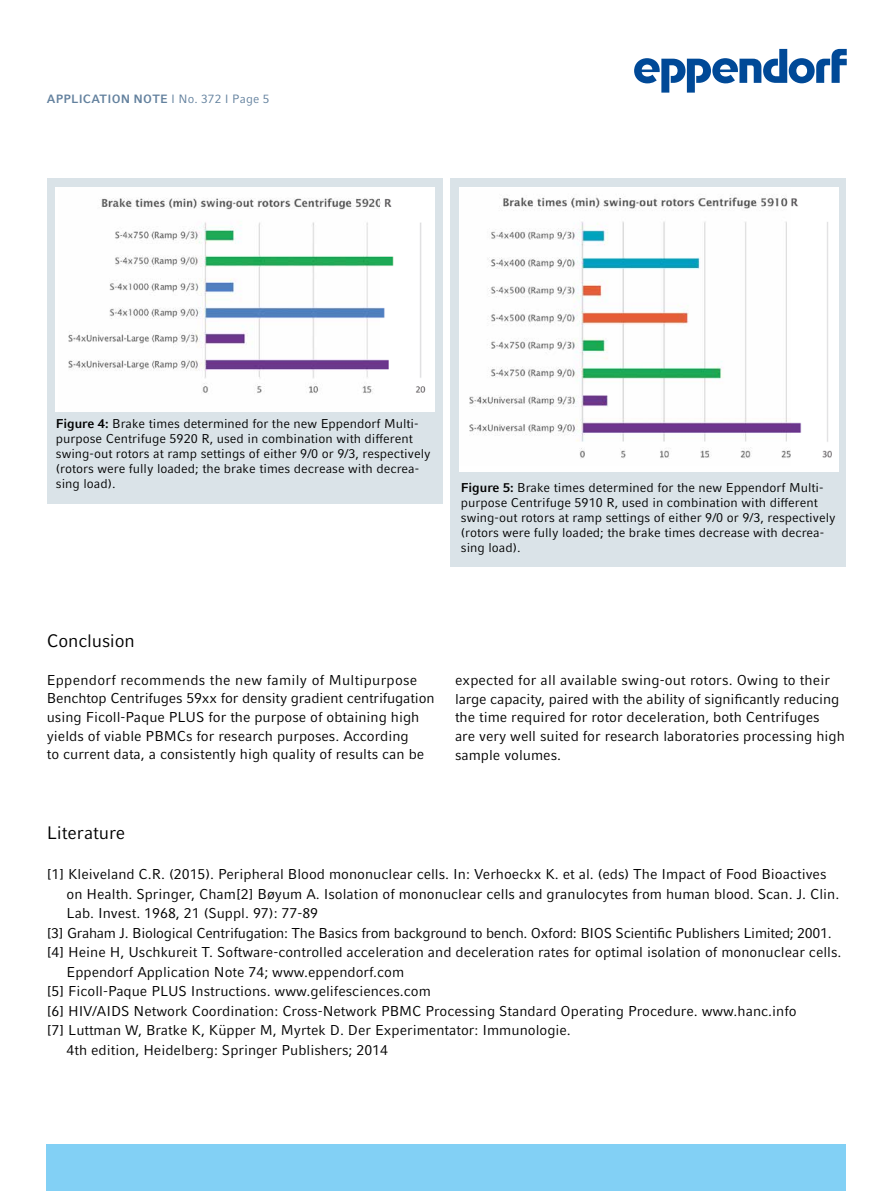
<style>
.page{position:relative;width:893px;height:1191px;background:#fff}
.page>*{position:absolute;margin:0;border:0;box-sizing:border-box;transform-origin:0 0}
.t1{font:18px "Compatil Factfor Eppendorf";letter-spacing:-.005em;color:#000}
.t2{font:14.25px/18.8px "Compatil Factfor Eppendorf";color:#000}
.t3{font:14.25px "Compatil Factfor Eppendorf";letter-spacing:-.02em;color:#000}
.t4{font:12.75px/15px "Compatil Factfor Eppendorf";color:#000}
.t5{font:700 12px "Compatil Factfor Eppendorf";letter-spacing:.015em;color:#63819e}
.s1{font-weight:400}
.s2{font-weight:700}
</style>
<div class="page">
<div style="left:47px;top:1144px;width:799px;height:47px;background:#82d0f5"></div>
<svg style="left:634px;top:49px;width:213px;height:44px"></svg>
<div style="left:47px;top:179px;width:395px;height:325px;background:#dae3e8"></div>
<img style="left:58px;top:187px;width:377px;height:225px">
<div style="left:451px;top:179px;width:395px;height:388px;background:#dae3e8"></div>
<div style="left:459px;top:187px;width:379px;height:285px;background:#fff"></div>
<img style="left:469px;top:195px;width:363px;height:264px">
<p class="t5" style="left:47px;top:91px;width:224px">APPLICATION NOTE <span class="s1">I No. 372 I Page 5</span></p>
<p class="t4" style="left:56px;top:416px;width:376px"><span class="s2">Figure 4:</span> Brake times determined for the new Eppendorf Multi&shy;purpose Centrifuge 5920 R, used in combination with different swing-out rotors at ramp settings of either 9/0 or 9/3, respectively (rotors were fully loaded; the brake times decrease with decrea&shy;sing load).</p>
<p class="t4" style="left:461px;top:480px;width:376px"><span class="s2">Figure 5:</span> Brake times determined for the new Eppendorf Multi&shy;purpose Centrifuge 5910 R, used in combination with different swing-out rotors at ramp settings of either 9/0 or 9/3, respectively (rotors were fully loaded; the brake times decrease with decrea&shy;sing load).</p>
<p class="t1" style="left:47px;top:630px;width:90px">Conclusion</p>
<p class="t2" style="left:47px;top:670px;width:389px">Eppendorf recommends the new family of Multipurpose Benchtop Centrifuges 59xx for density gradient centrifugation using Ficoll-Paque PLUS for the purpose of obtaining high yields of viable PBMCs for research purposes. According<br>to current data, a consistently high quality of results can be</p>
<p class="t2" style="left:455px;top:670px;width:391px">expected for all available swing-out rotors. Owing to their large capacity, paired with the ability of significantly reducing the time required for rotor deceleration, both Centrifuges<br>are very well suited for research laboratories processing high sample volumes.</p>
<p class="t1" style="left:47px;top:822px;width:80px">Literature</p>
<p class="t2" style="left:47px;top:865px;width:781px">[1] Kleiveland C.R. (2015). Peripheral Blood mononuclear cells. In: Verhoeckx K. et al. (eds) The Impact of Food Bioactives</p>
<p class="t2" style="left:67px;top:884px;width:774px">on Health. Springer, Cham[2] Bøyum A. Isolation of mononuclear cells and granulocytes from human blood. Scan. J. Clin.</p>
<p class="t2" style="left:67px;top:903px;width:253px">Lab. Invest. 1968, 21 (Suppl. 97): 77-89</p>
<p class="t3" style="left:47px;top:924px;width:786px">[3] Graham J. Biological Centrifugation: The Basics from background to bench. Oxford: BIOS Scientific Publishers Limited; 2001.</p>
<p class="t2" style="left:47px;top:942px;width:796px">[4] Heine H, Uschkureit T. Software-controlled acceleration and deceleration rates for optimal isolation of mononuclear cells.</p>
<p class="t2" style="left:67px;top:962px;width:339px">Eppendorf Application Note 74; www.eppendorf.com</p>
<p class="t2" style="left:47px;top:981px;width:386px">[5] Ficoll-Paque PLUS Instructions. www.gelifesciences.com</p>
<p class="t2" style="left:47px;top:1001px;width:751px">[6] HIV/AIDS Network Coordination: Cross-Network PBMC Processing Standard Operating Procedure. www.hanc.info</p>
<p class="t2" style="left:47px;top:1020px;width:526px">[7] Luttman W, Bratke K, Küpper M, Myrtek D. Der Experimentator: Immunologie.</p>
<p class="t2" style="left:67px;top:1040px;width:323px">4th edition, Heidelberg: Springer Publishers; 2014</p>
</div>
